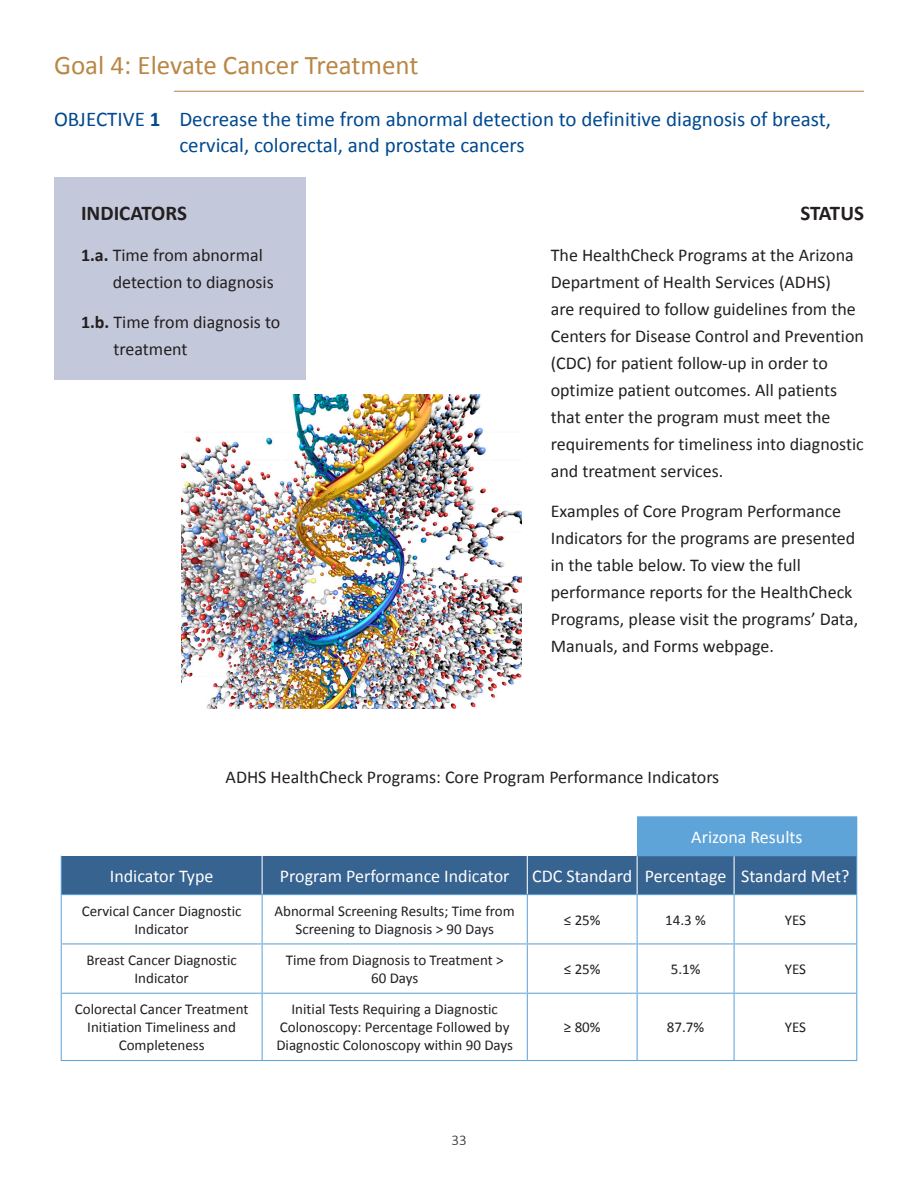
<style>
.page{position:relative;width:918px;height:1188px;background:#fff}
.page>*{position:absolute;margin:0;border:0;box-sizing:border-box;transform-origin:0 0}
.t1{font:27px "Calibri";color:#b98747}
.t2{font:21px/25.2px "Calibri";color:#014990}
.t3{font:700 21px "Calibri";color:#231f20}
.t4{font:18px/27px "Calibri";color:#231f20}
.t5{font:18px "Calibri";color:#fff}
.t6{font:15px/18px "Calibri";color:#231f20;text-align:center}
.t7{font:300 15px "Calibri";color:#231f20}
.s1{font-weight:700}
</style>
<div class="page">
<div style="left:54px;top:178px;width:252px;height:202px;background:#c3c8da"></div>
<div style="left:637px;top:817px;width:220px;height:39px;background:#5fa4d9"></div>
<div style="left:61px;top:856px;width:201px;height:39px;background:#366390"></div>
<div style="left:262px;top:856px;width:265px;height:39px;background:#366390"></div>
<div style="left:527px;top:856px;width:110px;height:39px;background:#366390"></div>
<div style="left:637px;top:856px;width:97px;height:39px;background:#366390"></div>
<div style="left:734px;top:856px;width:123px;height:39px;background:#366390"></div>
<hr style="left:637px;top:816px;width:97px;height:1px;background:#5fa4d9">
<hr style="left:734px;top:816px;width:123px;height:1px;background:#5fa4d9">
<hr style="left:61px;top:856px;width:1px;height:38px;background:#5fa4d9">
<hr style="left:61px;top:894px;width:201px;height:1px;background:#5fa4d9">
<hr style="left:61px;top:895px;width:1px;height:48px;background:#5fa4d9">
<hr style="left:262px;top:894px;width:265px;height:1px;background:#5fa4d9">
<hr style="left:262px;top:895px;width:1px;height:48px;background:#5fa4d9">
<hr style="left:527px;top:894px;width:110px;height:1px;background:#5fa4d9">
<hr style="left:527px;top:895px;width:1px;height:48px;background:#5fa4d9">
<hr style="left:637px;top:894px;width:97px;height:1px;background:#5fa4d9">
<hr style="left:637px;top:895px;width:1px;height:48px;background:#5fa4d9">
<hr style="left:734px;top:894px;width:123px;height:1px;background:#5fa4d9">
<hr style="left:734px;top:895px;width:1px;height:48px;background:#5fa4d9">
<hr style="left:856px;top:895px;width:1px;height:48px;background:#5fa4d9">
<hr style="left:61px;top:943px;width:201px;height:1px;background:#5fa4d9">
<hr style="left:61px;top:944px;width:1px;height:49px;background:#5fa4d9">
<hr style="left:262px;top:943px;width:265px;height:1px;background:#5fa4d9">
<hr style="left:262px;top:944px;width:1px;height:49px;background:#5fa4d9">
<hr style="left:527px;top:943px;width:110px;height:1px;background:#5fa4d9">
<hr style="left:527px;top:944px;width:1px;height:49px;background:#5fa4d9">
<hr style="left:637px;top:943px;width:97px;height:1px;background:#5fa4d9">
<hr style="left:637px;top:944px;width:1px;height:49px;background:#5fa4d9">
<hr style="left:734px;top:943px;width:123px;height:1px;background:#5fa4d9">
<hr style="left:734px;top:944px;width:1px;height:49px;background:#5fa4d9">
<hr style="left:856px;top:944px;width:1px;height:49px;background:#5fa4d9">
<hr style="left:61px;top:993px;width:201px;height:1px;background:#5fa4d9">
<hr style="left:61px;top:994px;width:1px;height:66px;background:#5fa4d9">
<hr style="left:262px;top:993px;width:265px;height:1px;background:#5fa4d9">
<hr style="left:262px;top:994px;width:1px;height:66px;background:#5fa4d9">
<hr style="left:527px;top:993px;width:110px;height:1px;background:#5fa4d9">
<hr style="left:527px;top:994px;width:1px;height:66px;background:#5fa4d9">
<hr style="left:637px;top:993px;width:97px;height:1px;background:#5fa4d9">
<hr style="left:637px;top:994px;width:1px;height:66px;background:#5fa4d9">
<hr style="left:734px;top:993px;width:123px;height:1px;background:#5fa4d9">
<hr style="left:734px;top:994px;width:1px;height:66px;background:#5fa4d9">
<hr style="left:856px;top:994px;width:1px;height:66px;background:#5fa4d9">
<hr style="left:61px;top:1060px;width:201px;height:1px;background:#5fa4d9">
<hr style="left:262px;top:1060px;width:265px;height:1px;background:#5fa4d9">
<hr style="left:527px;top:1060px;width:110px;height:1px;background:#5fa4d9">
<hr style="left:637px;top:1060px;width:97px;height:1px;background:#5fa4d9">
<hr style="left:734px;top:1060px;width:123px;height:1px;background:#5fa4d9">
<hr style="left:262px;top:856px;width:1px;height:38px;background:#fff">
<hr style="left:527px;top:856px;width:1px;height:38px;background:#fff">
<hr style="left:637px;top:856px;width:1px;height:38px;background:#fff">
<hr style="left:734px;top:856px;width:1px;height:38px;background:#fff">
<hr style="left:856px;top:856px;width:1px;height:38px;background:#5fa4d9">
<hr style="left:174px;top:91px;width:690px;height:1px;background:#b98747">
<img style="left:181px;top:394px;width:341px;height:315px">
<h1 class="t1" style="left:54px;top:48px;width:366px">Goal 4: Elevate Cancer Treatment</h1>
<h5 class="t2" style="left:179px;top:107px;width:653px;text-indent:-125px">OBJECTIVE <span class="s1">1</span> Decrease the time from abnormal detection to definitive diagnosis of breast, cervical, colorectal, and prostate cancers</h5>
<h6 class="t3" style="left:81px;top:200px;width:108px">INDICATORS</h6>
<p class="t4" style="left:113px;top:242px;width:163px;text-indent:-32px"><span class="s1">1.a.</span> Time from abnormal detection to diagnosis</p>
<p class="t4" style="left:113px;top:309px;width:168px;text-indent:-32px"><span class="s1">1.b.</span> Time from diagnosis to treatment</p>
<h6 class="t3" style="left:800px;top:200px;width:65px">STATUS</h6>
<p class="t4" style="left:551px;top:242px;width:315px">The HealthCheck Programs at the Arizona Department of Health Services (ADHS)<br>are required to follow guidelines from the Centers for Disease Control and Prevention (CDC) for patient follow-up in order to optimize patient outcomes. All patients that enter the program must meet the requirements for timeliness into diagnostic and treatment services.</p>
<p class="t4" style="left:551px;top:498px;width:309px">Examples of Core Program Performance Indicators for the programs are presented in the table below. To view the full performance reports for the HealthCheck Programs, please visit the programs’ Data, Manuals, and Forms webpage.</p>
<p class="t4" style="left:226px;top:763px;width:495px">ADHS HealthCheck Programs: Core Program Performance Indicators</p>
<p class="t5" style="left:691px;top:826px;width:113px">Arizona Results</p>
<p class="t5" style="left:110px;top:865px;width:105px">Indicator Type</p>
<p class="t5" style="left:280px;top:865px;width:231px">Program Performance Indicator</p>
<p class="t5" style="left:532px;top:865px;width:102px">CDC Standard</p>
<p class="t5" style="left:645px;top:865px;width:83px">Percentage</p>
<p class="t5" style="left:741px;top:865px;width:110px">Standard Met?</p>
<p class="t6" style="left:82px;top:902px;width:161px">Cervical Cancer Diagnostic<br>Indicator</p>
<p class="t6" style="left:275px;top:902px;width:242px">Abnormal Screening Results; Time from<br>Screening to Diagnosis &gt; 90 Days</p>
<p class="t6" style="left:564px;top:911px;width:38px">≤ 25%</p>
<p class="t6" style="left:665px;top:911px;width:42px">14.3 %</p>
<p class="t6" style="left:785px;top:911px;width:23px">YES</p>
<p class="t6" style="left:86px;top:951px;width:152px">Breast Cancer Diagnostic<br>Indicator</p>
<p class="t6" style="left:286px;top:951px;width:219px">Time from Diagnosis to Treatment &gt;<br>60 Days</p>
<p class="t6" style="left:564px;top:960px;width:38px">≤ 25%</p>
<p class="t6" style="left:671px;top:960px;width:31px">5.1%</p>
<p class="t6" style="left:785px;top:960px;width:23px">YES</p>
<p class="t6" style="left:75px;top:1001px;width:175px">Colorectal Cancer Treatment<br>Initiation Timeliness and<br>Completeness</p>
<p class="t6" style="left:276px;top:1001px;width:238px">Initial Tests Requiring a Diagnostic<br>Colonoscopy: Percentage Followed by<br>Diagnostic Colonoscopy within 90 Days</p>
<p class="t6" style="left:564px;top:1019px;width:38px">≥ 80%</p>
<p class="t6" style="left:667px;top:1019px;width:39px">87.7%</p>
<p class="t6" style="left:785px;top:1019px;width:23px">YES</p>
<p class="t7" style="left:451px;top:1131px;width:17px">33</p>
</div>
